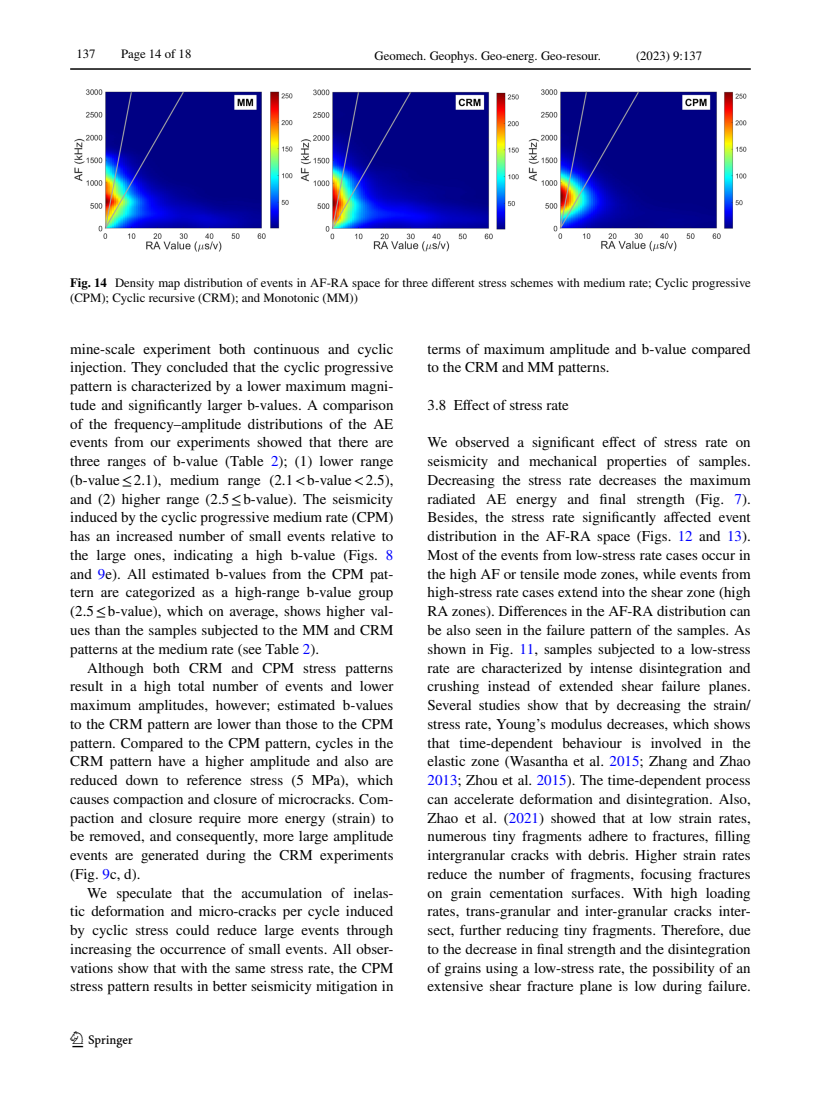
<style>
.page{position:relative;width:821px;height:1106px;background:#fff}
.page>*{position:absolute;margin:0;border:0;box-sizing:border-box;transform-origin:0 0}
.t1{font:22.5px "Springnew Regular 2";color:#000}
.t2{font:15px/18.8px "STIX";color:#000;text-align:justify}
.t3{font:12.75px/15px "STIX";color:#000}
.s1{font-weight:700}
.s2{color:#00f}
</style>
<div class="page">
<hr style="left:70px;top:68px;width:680px;height:2px;background:#000">
<img style="left:74px;top:89px;width:672px;height:163px">
<p class="t3" style="left:77px;top:47px;width:21px">137</p>
<p class="t3" style="left:121px;top:47px;width:72px">Page 14 of 18</p>
<p class="t3" style="left:374px;top:49px;width:228px">Geomech. Geophys. Geo-energ. Geo-resour.</p>
<p class="t3" style="left:636px;top:49px;width:68px">(2023) 9:137</p>
<p class="t3" style="left:70px;top:276px;width:682px"><span class="s1">Fig. 14</span> Density map distribution of events in AF-RA space for three different stress schemes with medium rate; Cyclic progressive (CPM); Cyclic recursive (CRM); and Monotonic (MM))</p>
<p class="t2" style="left:70px;top:340px;width:325px">mine-scale experiment both continuous and cyclic injection. They concluded that the cyclic progressive pattern is characterized by a lower maximum magni&shy;tude and significantly larger b-values. A comparison of the frequency–amplitude distributions of the AE events from our experiments showed that there are three ranges of b-value (Table <span class="s2">2</span>); (1) lower range (b-value≤2.1), medium range (2.1&lt;b-value&lt;2.5), and (2) higher range (2.5≤b-value). The seismicity induced by the cyclic progressive medium rate (CPM) has an increased number of small events relative to the large ones, indicating a high b-value (Figs. <span class="s2">8 </span>and <span class="s2">9</span>e). All estimated b-values from the CPM pat&shy;tern are categorized as a high-range b-value group (2.5≤b-value), which on average, shows higher val&shy;ues than the samples subjected to the MM and CRM patterns at the medium rate (see Table <span class="s2">2</span>).</p>
<p class="t2" style="left:70px;top:659px;width:325px;text-indent:17px">Although both CRM and CPM stress patterns result in a high total number of events and lower maximum amplitudes, however; estimated b-values to the CRM pattern are lower than those to the CPM pattern. Compared to the CPM pattern, cycles in the CRM pattern have a higher amplitude and also are reduced down to reference stress (5 MPa), which causes compaction and closure of microcracks. Com&shy;paction and closure require more energy (strain) to be removed, and consequently, more large amplitude events are generated during the CRM experiments (Fig. <span class="s2">9</span>c, d).</p>
<p class="t2" style="left:70px;top:884px;width:325px;text-indent:17px">We speculate that the accumulation of inelas&shy;tic deformation and micro-cracks per cycle induced by cyclic stress could reduce large events through increasing the occurrence of small events. All obser&shy;vations show that with the same stress rate, the CPM stress pattern results in better seismicity mitigation in</p>
<h1 class="t1" style="left:72px;top:1031px;width:62px">1 3</h1>
<p class="t2" style="left:427px;top:340px;width:325px">terms of maximum amplitude and b-value compared to the CRM and MM patterns.</p>
<p class="t2" style="left:427px;top:396px;width:143px">3.8 Effect of stress rate</p>
<p class="t2" style="left:427px;top:434px;width:325px">We observed a significant effect of stress rate on seismicity and mechanical properties of samples.<br>Decreasing the stress rate decreases the maximum radiated AE energy and final strength (Fig. <span class="s2">7</span>).<br>Besides, the stress rate significantly affected event distribution in the AF-RA space (Figs. <span class="s2">12</span> and <span class="s2">13</span>).<br>Most of the events from low-stress rate cases occur in the high AF or tensile mode zones, while events from high-stress rate cases extend into the shear zone (high RA zones). Differences in the AF-RA distribution can be also seen in the failure pattern of the samples. As shown in Fig. <span class="s2">11</span>, samples subjected to a low-stress rate are characterized by intense disintegration and crushing instead of extended shear failure planes.<br>Several studies show that by decreasing the strain/ stress rate, Young’s modulus decreases, which shows that time-dependent behaviour is involved in the elastic zone (Wasantha et al. <span class="s2">2015</span>; Zhang and Zhao <span class="s2">2013</span>; Zhou et al. <span class="s2">2015</span>). The time-dependent process can accelerate deformation and disintegration. Also, Zhao et al. (<span class="s2">2021</span>) showed that at low strain rates, numerous tiny fragments adhere to fractures, filling intergranular cracks with debris. Higher strain rates reduce the number of fragments, focusing fractures on grain cementation surfaces. With high loading rates, trans-granular and inter-granular cracks inter&shy;sect, further reducing tiny fragments. Therefore, due to the decrease in final strength and the disintegration of grains using a low-stress rate, the possibility of an extensive shear fracture plane is low during failure.</p>
</div>
